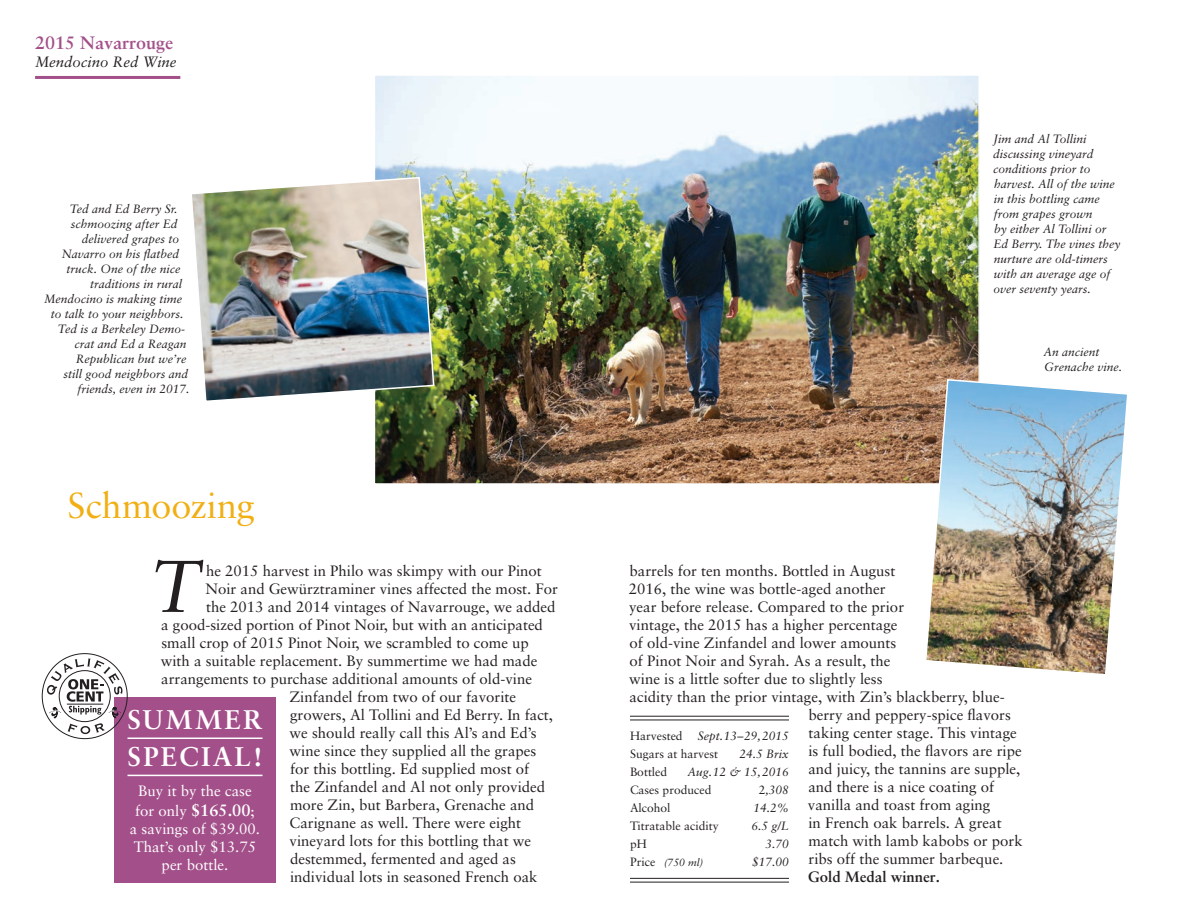
<style>
.page{position:relative;width:1188px;height:918px;background:#fff}
.page>*{position:absolute;margin:0;border:0;box-sizing:border-box;transform-origin:0 0}
.t1{font:italic 73.2px "Sabon";color:#231f20}
.t2{font:36px "Sabon";letter-spacing:-.005em;color:#f1af14}
.t3{font:700 27px/37.5px "Sabon";letter-spacing:.085em;color:#fff}
.t4{font:700 18px "Sabon";color:#a3508a}
.t5{font:15px "Sabon";color:#231f20}
.t6{font:15px/18px "Sabon";color:#fff}
.t7{font:italic 15px "Sabon";color:#231f20}
.t8{font:700 15px "Sabon";color:#231f20}
.t9{font:italic 12px/15px "Sabon";color:#231f20}
.t10{font:12px "Sabon";color:#231f20}
.t11{font:italic 10.5px "Sabon";color:#231f20}
.s1{font-weight:700;font-size:16.5px}
.s2{font-style:normal}
.s3{font-style:normal;font-size:12px}
</style>
<div class="page">
<img style="left:377px;top:77px;width:600px;height:405px">
<img style="left:924px;top:378px;width:203px;height:296px">
<hr style="left:35px;top:76px;width:145px;height:3px;background:#a3508a">
<hr style="left:630px;top:716px;width:159px;height:1px;background:#231f20">
<hr style="left:630px;top:720px;width:159px;height:1px;background:#231f20">
<hr style="left:630px;top:878px;width:159px;height:1px;background:#231f20">
<hr style="left:630px;top:882px;width:159px;height:1px;background:#231f20">
<div style="left:114px;top:697px;width:162px;height:186px;background:#a3508a"></div>
<hr style="left:128px;top:738px;width:134px;height:1px;background:#fff">
<hr style="left:128px;top:775px;width:134px;height:1px;background:#fff">
<svg style="left:41px;top:653px;width:87px;height:86px"></svg>
<img style="left:192px;top:176px;width:243px;height:227px">
<p class="t4" style="left:35px;top:32px;width:140px">2015 Navarrouge</p>
<p class="t7" style="left:35px;top:53px;width:143px">Mendocino Red Wine</p>
<p class="t9" style="left:70px;top:202px;width:109px">Ted and Ed Berry Sr.</p>
<p class="t9" style="left:71px;top:217px;width:108px">schmoozing after Ed</p>
<p class="t9" style="left:82px;top:232px;width:99px">delivered grapes to</p>
<p class="t9" style="left:62px;top:247px;width:119px">Navarro on his flatbed</p>
<p class="t9" style="left:67px;top:262px;width:116px">truck. One of the nice</p>
<p class="t9" style="left:90px;top:277px;width:94px">traditions in rural</p>
<p class="t9" style="left:44px;top:292px;width:140px">Mendocino is making time</p>
<p class="t9" style="left:51px;top:307px;width:134px">to talk to your neighbors.</p>
<p class="t9" style="left:58px;top:322px;width:129px">Ted is a Berkeley Demo-</p>
<p class="t9" style="left:75px;top:337px;width:114px">crat and Ed a Reagan</p>
<p class="t9" style="left:76px;top:352px;width:112px">Republican but we’re</p>
<p class="t9" style="left:63px;top:367px;width:126px">still good neighbors and</p>
<p class="t9" style="left:78px;top:382px;width:114px">friends, even in 2017.</p>
<h2 class="t2" style="left:68px;top:484px;width:189px">Schmoozing</h2>
<h1 class="t1" style="left:151px;top:544px;width:50px">T</h1>
<p class="t5" style="left:206px;top:562px;width:337px">he 2015 harvest in Philo was skimpy with our Pinot</p>
<p class="t5" style="left:206px;top:580px;width:354px">Noir and Gewürztraminer vines affected the most. For</p>
<p class="t5" style="left:206px;top:598px;width:351px">the 2013 and 2014 vintages of Navarrouge, we added</p>
<p class="t5" style="left:161px;top:616px;width:383px">a good-sized portion of Pinot Noir, but with an anticipated</p>
<p class="t5" style="left:161px;top:634px;width:369px">small crop of 2015 Pinot Noir, we scrambled to come up</p>
<p class="t5" style="left:161px;top:652px;width:378px">with a suitable replacement. By summertime we had made</p>
<p class="t5" style="left:161px;top:670px;width:372px">arrangements to purchase additional amounts of old-vine</p>
<p class="t5" style="left:289px;top:688px;width:228px">Zinfandel from two of our favorite</p>
<p class="t5" style="left:290px;top:706px;width:265px">growers, Al Tollini and Ed Berry. In fact,</p>
<p class="t5" style="left:290px;top:724px;width:249px">we should really call this Al’s and Ed’s</p>
<p class="t5" style="left:290px;top:742px;width:248px">wine since they supplied all the grapes</p>
<p class="t5" style="left:290px;top:760px;width:241px">for this bottling. Ed supplied most of</p>
<p class="t5" style="left:290px;top:778px;width:257px">the Zinfandel and Al not only provided</p>
<p class="t5" style="left:290px;top:796px;width:246px">more Zin, but Barbera, Grenache and</p>
<p class="t5" style="left:290px;top:814px;width:233px">Carignane as well. There were eight</p>
<p class="t5" style="left:290px;top:832px;width:243px">vineyard lots for this bottling that we</p>
<p class="t5" style="left:290px;top:850px;width:227px">destemmed, fermented and aged as</p>
<p class="t5" style="left:290px;top:868px;width:249px">individual lots in seasoned French oak</p>
<h3 class="t3" style="left:128px;top:700px;width:137px">SUMMER<br>SPECIAL!</h3>
<p class="t6" style="left:135px;top:781px;width:121px;line-height:19.8px">Buy it by the case for only <span class="s1">$165.00</span>;</p>
<p class="t6" style="left:130px;top:819px;width:132px;text-align:center">a savings of $39.00.<br>That’s only $13.75 per bottle.</p>
<p class="t9" style="left:993px;top:132px;width:129px">Jim and Al Tollini discussing vineyard conditions prior to harvest. All of the wine in this bottling came from grapes grown<br>by either Al Tollini or<br>Ed Berry. The vines they nurture are old-timers with an average age of over seventy years.</p>
<p class="t9" style="left:1043px;top:344px;width:80px">An ancient<br>Grenache vine.</p>
<p class="t5" style="left:630px;top:562px;width:267px">barrels for ten months. Bottled in August</p>
<p class="t5" style="left:629px;top:580px;width:258px">2016, the wine was bottle-aged another</p>
<p class="t5" style="left:629px;top:598px;width:277px">year before release. Compared to the prior</p>
<p class="t5" style="left:629px;top:616px;width:270px">vintage, the 2015 has a higher percentage</p>
<p class="t5" style="left:630px;top:634px;width:268px">of old-vine Zinfandel and lower amounts</p>
<p class="t5" style="left:630px;top:652px;width:262px">of Pinot Noir and Syrah. As a result, the</p>
<p class="t5" style="left:629px;top:670px;width:255px">wine is a little softer due to slightly less</p>
<p class="t5" style="left:630px;top:688px;width:377px">acidity than the prior vintage, with Zin’s blackberry, blue-</p>
<p class="t5" style="left:808px;top:706px;width:204px">berry and peppery-spice flavors</p>
<p class="t5" style="left:809px;top:724px;width:210px">taking center stage. This vintage</p>
<p class="t5" style="left:808px;top:742px;width:215px">is full bodied, the flavors are ripe</p>
<p class="t5" style="left:808px;top:760px;width:214px">and juicy, the tannins are supple,</p>
<p class="t5" style="left:808px;top:778px;width:187px">and there is a nice coating of</p>
<p class="t5" style="left:808px;top:796px;width:184px">vanilla and toast from aging</p>
<p class="t5" style="left:808px;top:814px;width:195px">in French oak barrels. A great</p>
<p class="t5" style="left:809px;top:832px;width:216px">match with lamb kabobs or pork</p>
<p class="t5" style="left:809px;top:850px;width:196px">ribs off the summer barbeque.</p>
<p class="t8" style="left:808px;top:867px;width:133px">Gold Medal winner.</p>
<p class="t10" style="left:630px;top:729px;width:54px">Harvested</p>
<p class="t9" style="left:698px;top:728px;width:93px">Sept.13–29, 2015</p>
<p class="t10" style="left:630px;top:747px;width:90px">Sugars at harvest</p>
<p class="t9" style="left:740px;top:746px;width:51px">24.5 Brix</p>
<p class="t10" style="left:630px;top:765px;width:39px">Bottled</p>
<p class="t9" style="left:687px;top:764px;width:103px">Aug.12 &amp; 15, 2016</p>
<p class="t10" style="left:630px;top:783px;width:83px">Cases produced</p>
<p class="t9" style="left:759px;top:782px;width:32px"><span class="s2">2</span>,308</p>
<p class="t10" style="left:630px;top:801px;width:42px">Alcohol</p>
<p class="t9" style="left:754px;top:800px;width:37px">14.2%</p>
<p class="t10" style="left:630px;top:819px;width:90px">Titratable acidity</p>
<p class="t9" style="left:752px;top:818px;width:39px">6.5 g/L</p>
<p class="t10" style="left:630px;top:837px;width:18px">pH</p>
<p class="t9" style="left:766px;top:836px;width:25px">3.70</p>
<p class="t11" style="left:630px;top:856px;width:75px"><span class="s3">Price</span> (750 ml)</p>
<p class="t9" style="left:752px;top:854px;width:38px">$17.00</p>
</div>
